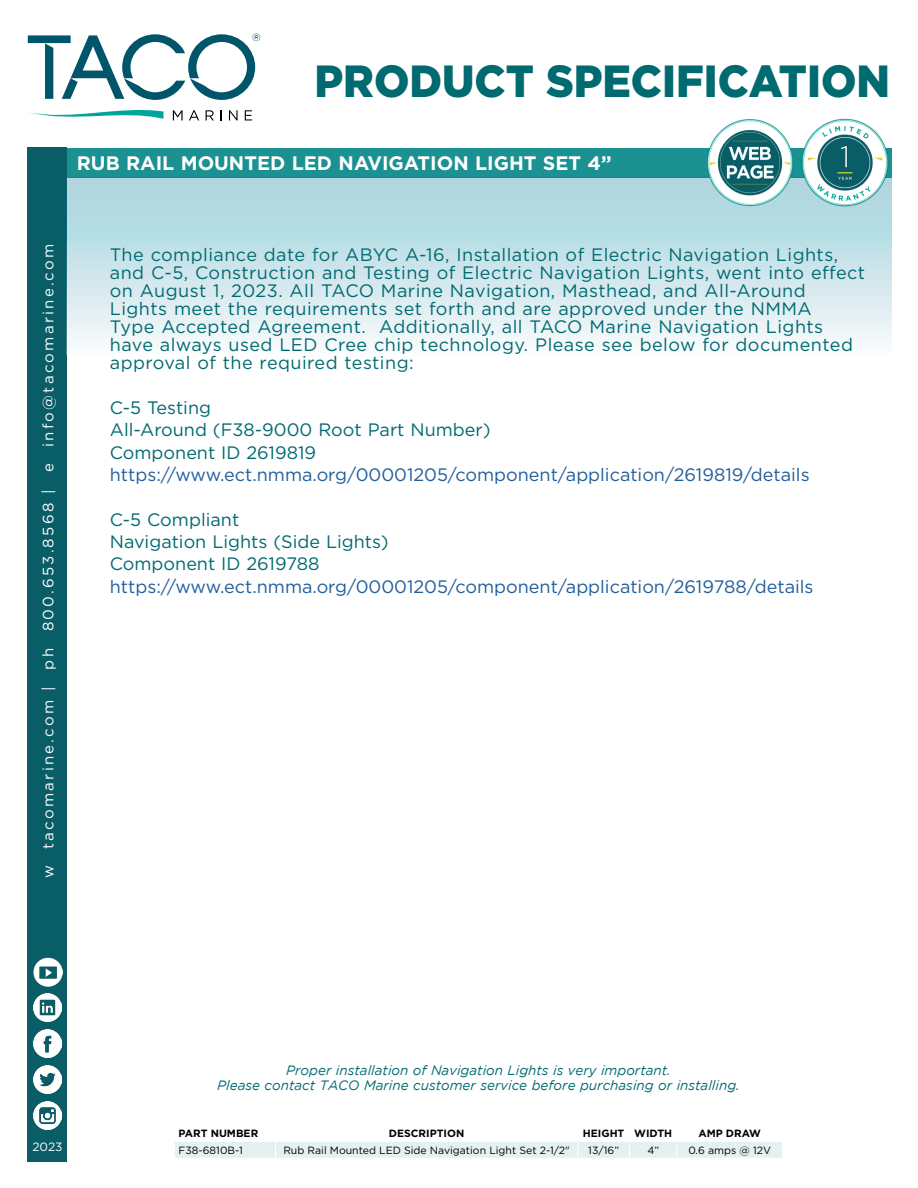
<style>
.page{position:relative;width:918px;height:1188px;background:#fff}
.page>*{position:absolute;margin:0;border:0;box-sizing:border-box;transform-origin:0 0}
.t1{font:900 45px "Gotham";color:#006a71;scale:.95 1}
.t2{font:700 19.5px "Gotham";color:#fff}
.t3{font:18px/18px "Gotham";letter-spacing:.025em;color:#006a71}
.t4{font:18px "Gotham";color:#215e9e}
.t5{font:18px/22.4px "Gotham";color:#006a71}
.t6{font:15px "Gotham";letter-spacing:.15em;color:#fff}
.t7{font:italic 13.5px/15px "Gotham";color:#006a71;text-align:center}
.t8{font:12px "Gotham";color:#fff}
.t9{font:10.5px "Gotham";color:#000}
.t10{font:700 10.5px "Gotham";color:#000}
.t11{font:10.5px "Gotham";color:#00556a}
</style>
<div class="page">
<div style="left:28px;top:148px;width:39px;height:1014px;background:#095d67"></div>
<div style="left:67px;top:148px;width:825px;height:29px;background:#1c9191"></div>
<div style="left:67px;top:177px;width:825px;height:177px;background:linear-gradient(to bottom,#a4d2db,#f6f9fb)"></div>
<svg style="left:28px;top:34px;width:227px;height:87px"></svg>
<img style="left:33px;top:993px;width:28px;height:29px">
<img style="left:33px;top:1029px;width:28px;height:29px">
<img style="left:33px;top:1065px;width:28px;height:29px">
<img style="left:33px;top:1102px;width:28px;height:28px">
<img style="left:33px;top:957px;width:30px;height:30px">
<img style="left:801px;top:119px;width:87px;height:87px">
<img style="left:706px;top:119px;width:87px;height:87px">
<div style="left:175px;top:1142px;width:607px;height:16px;background:#e3f2f0"></div>
<p class="t11" style="left:252px;top:32px;width:10px">®</p>
<h1 class="t1" style="left:315px;top:55px;width:607px">PRODUCT SPECIFICATION</h1>
<p class="t2" style="left:77px;top:150px;width:536px">RUB RAIL MOUNTED LED NAVIGATION LIGHT SET 4”</p>
<p class="t6" style="left:38px;top:878px;width:636px;rotate:-90deg">w tacomarine.com | ph 800.653.8568 | e info@tacomarine.com</p>
<p class="t3" style="left:110px;top:246px;width:757px">The compliance date for ABYC A-16, Installation of Electric Navigation Lights, and C-5, Construction and Testing of Electric Navigation Lights, went into effect on August 1, 2023. All TACO Marine Navigation, Masthead, and All-Around Lights meet the requirements set forth and are approved under the NMMA<br>Type Accepted Agreement. Additionally, all TACO Marine Navigation Lights have always used LED Cree chip technology. Please see below for documented approval of the required testing:</p>
<p class="t5" style="left:110px;top:396px;width:382px">C-5 Testing<br>All-Around (F38-9000 Root Part Number)<br>Component ID 2619819</p>
<p class="t4" style="left:110px;top:463px;width:701px">https://www.ect.nmma.org/00001205/component/application/2619819/details</p>
<p class="t5" style="left:110px;top:508px;width:280px">C-5 Compliant<br>Navigation Lights (Side Lights)<br>Component ID 2619788</p>
<p class="t4" style="left:110px;top:575px;width:705px">https://www.ect.nmma.org/00001205/component/application/2619788/details</p>
<p class="t8" style="left:32px;top:1139px;width:32px">2023</p>
<p class="t7" style="left:217px;top:1063px;width:524px">Proper installation of Navigation Lights is very important.<br>Please contact TACO Marine customer service before purchasing or installing.</p>
<p class="t10" style="left:179px;top:1126px;width:81px">PART NUMBER</p>
<p class="t10" style="left:389px;top:1126px;width:77px">DESCRIPTION</p>
<p class="t10" style="left:583px;top:1126px;width:91px">HEIGHT WIDTH</p>
<p class="t10" style="left:698px;top:1126px;width:64px">AMP DRAW</p>
<p class="t9" style="left:179px;top:1144px;width:66px">F38-6810B-1</p>
<p class="t9" style="left:283px;top:1144px;width:288px">Rub Rail Mounted LED Side Navigation Light Set 2-1/2"</p>
<p class="t9" style="left:588px;top:1144px;width:32px">13/16”</p>
<p class="t9" style="left:647px;top:1144px;width:13px">4”</p>
<p class="t9" style="left:688px;top:1144px;width:84px">0.6 amps @ 12V</p>
</div>
